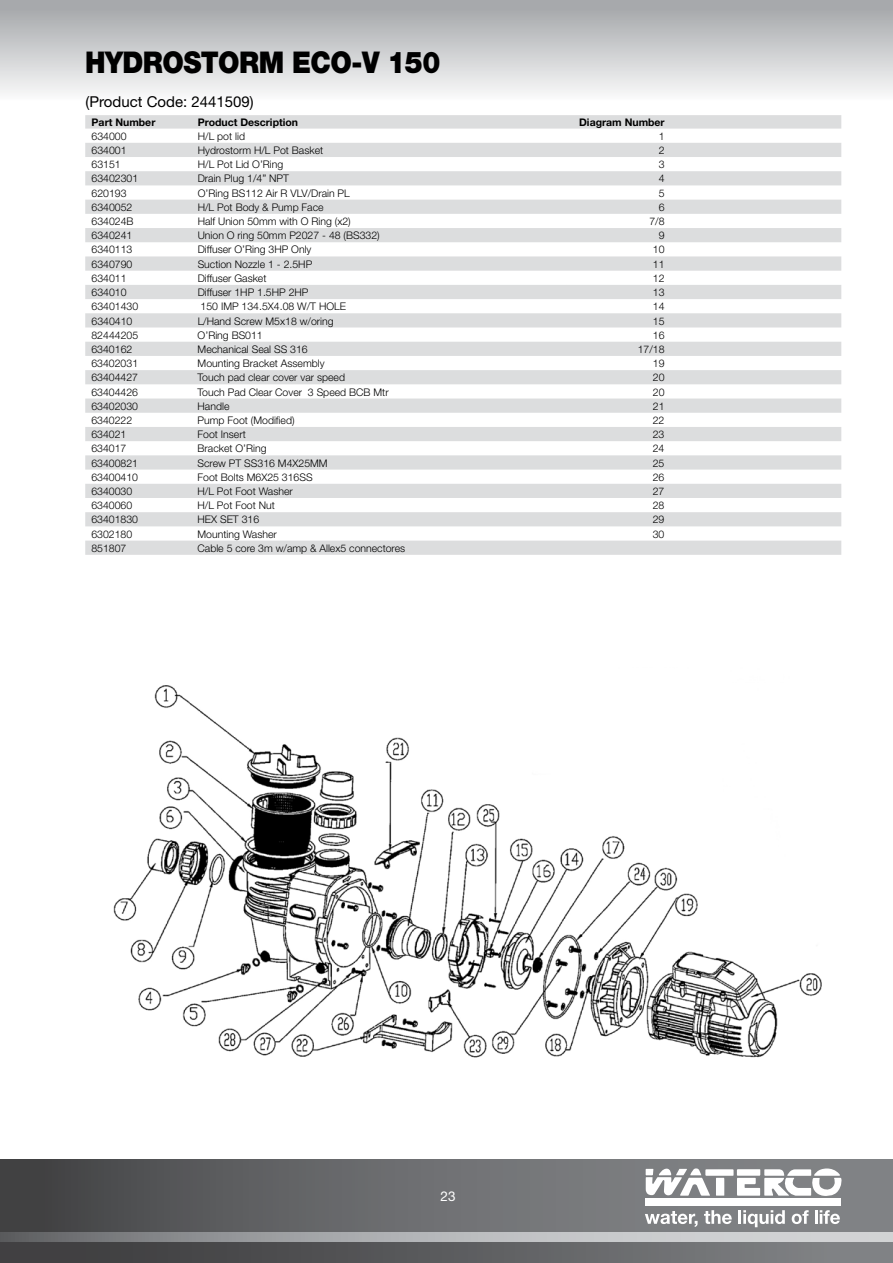
<style>
.page{position:relative;width:893px;height:1263px;background:#fff}
.page>*{position:absolute;margin:0;border:0;box-sizing:border-box;transform-origin:0 0}
.t1{font:900 30px "Helvetica Neue";letter-spacing:-.02em;color:#000;scale:.9 1}
.t2{font:15px "Helvetica Neue LT Std";color:#000}
.t3{font:13.5px "Helvetica Neue LT Std";color:#fff}
.t4{font:300 10.5px "Helvetica Neue";color:#000}
.t5{font:700 10.5px "Helvetica Neue LT Std";color:#000}
</style>
<div class="page">
<div style="left:0;top:0;width:893px;height:107px;background:linear-gradient(to bottom,#a0a2a5,#fff)"></div>
<div style="left:0;top:1160px;width:893px;height:103px;background:linear-gradient(to right,#48494b,#8c8e91)"></div>
<div style="left:0;top:1237px;width:893px;height:26px;background:linear-gradient(to right,#383739,#828487)"></div>
<svg style="left:0;top:1232px;width:893px;height:10px;background:#abadaf"></svg>
<svg style="left:646px;top:1167px;width:205px;height:30px"></svg>
<div style="left:645px;top:1198px;width:196px;height:7px;background:#fff"></div>
<svg style="left:645px;top:1210px;width:206px;height:17px"></svg>
<svg style="left:85px;top:115px;width:756px;height:440px"></svg>
<img style="left:113px;top:685px;width:709px;height:373px">
<h1 class="t1" style="left:85px;top:44px;width:396px">HYDROSTORM ECO-V 150</h1>
<h2 class="t2" style="left:86px;top:92px;width:170px">(Product Code: 2441509)</h2>
<p class="t5" style="left:92px;top:115px;width:65px">Part Number</p>
<p class="t5" style="left:198px;top:115px;width:102px">Product Description</p>
<p class="t5" style="left:579px;top:115px;width:87px">Diagram Number</p>
<p class="t4" style="left:92px;top:130px;width:37px">634000</p>
<p class="t4" style="left:198px;top:130px;width:49px">H/L pot lid</p>
<p class="t4" style="left:659px;top:130px;width:7px">1</p>
<p class="t4" style="left:92px;top:144px;width:37px">634001</p>
<p class="t4" style="left:198px;top:144px;width:127px">Hydrostorm H/L Pot Basket</p>
<p class="t4" style="left:659px;top:144px;width:7px">2</p>
<p class="t4" style="left:92px;top:158px;width:31px">63151</p>
<p class="t4" style="left:198px;top:158px;width:87px">H/L Pot Lid O’Ring</p>
<p class="t4" style="left:659px;top:158px;width:7px">3</p>
<p class="t4" style="left:92px;top:172px;width:48px">63402301</p>
<p class="t4" style="left:198px;top:172px;width:93px">Drain Plug 1/4” NPT</p>
<p class="t4" style="left:659px;top:172px;width:7px">4</p>
<p class="t4" style="left:92px;top:186px;width:37px">620193</p>
<p class="t4" style="left:198px;top:186px;width:154px">O’Ring BS112 Air R VLV/Drain PL</p>
<p class="t4" style="left:659px;top:186px;width:7px">5</p>
<p class="t4" style="left:92px;top:201px;width:42px">6340052</p>
<p class="t4" style="left:198px;top:201px;width:127px">H/L Pot Body &amp; Pump Face</p>
<p class="t4" style="left:659px;top:201px;width:7px">6</p>
<p class="t4" style="left:92px;top:215px;width:44px">634024B</p>
<p class="t4" style="left:198px;top:215px;width:155px">Half Union 50mm with O Ring (x2)</p>
<p class="t4" style="left:649px;top:215px;width:17px">7/8</p>
<p class="t4" style="left:92px;top:229px;width:42px">6340241</p>
<p class="t4" style="left:198px;top:229px;width:184px">Union O ring 50mm P2027 - 48 (BS332)</p>
<p class="t4" style="left:659px;top:229px;width:7px">9</p>
<p class="t4" style="left:92px;top:243px;width:42px">6340113</p>
<p class="t4" style="left:198px;top:243px;width:115px">Diffuser O’Ring 3HP Only</p>
<p class="t4" style="left:653px;top:243px;width:13px">10</p>
<p class="t4" style="left:92px;top:258px;width:42px">6340790</p>
<p class="t4" style="left:198px;top:258px;width:116px">Suction Nozzle 1 - 2.5HP</p>
<p class="t4" style="left:653px;top:258px;width:13px">11</p>
<p class="t4" style="left:92px;top:272px;width:37px">634011</p>
<p class="t4" style="left:198px;top:272px;width:70px">Diffuser Gasket</p>
<p class="t4" style="left:653px;top:272px;width:13px">12</p>
<p class="t4" style="left:92px;top:286px;width:37px">634010</p>
<p class="t4" style="left:198px;top:286px;width:112px">Diffuser 1HP 1.5HP 2HP</p>
<p class="t4" style="left:653px;top:286px;width:13px">13</p>
<p class="t4" style="left:92px;top:300px;width:48px">63401430</p>
<p class="t4" style="left:201px;top:300px;width:147px">150 IMP 134.5X4.08 W/T HOLE</p>
<p class="t4" style="left:653px;top:300px;width:13px">14</p>
<p class="t4" style="left:91px;top:314px;width:42px">6340410</p>
<p class="t4" style="left:198px;top:314px;width:137px">L/Hand Screw M5x18 w/oring</p>
<p class="t4" style="left:653px;top:314px;width:13px">15</p>
<p class="t4" style="left:91px;top:329px;width:48px">82444205</p>
<p class="t4" style="left:198px;top:329px;width:67px">O’Ring BS011</p>
<p class="t4" style="left:653px;top:329px;width:13px">16</p>
<p class="t4" style="left:91px;top:343px;width:42px">6340162</p>
<p class="t4" style="left:198px;top:343px;width:112px">Mechanical Seal SS 316</p>
<p class="t4" style="left:638px;top:343px;width:28px">17/18</p>
<p class="t4" style="left:91px;top:357px;width:48px">63402031</p>
<p class="t4" style="left:198px;top:357px;width:128px">Mounting Bracket Assembly</p>
<p class="t4" style="left:653px;top:357px;width:13px">19</p>
<p class="t4" style="left:91px;top:371px;width:48px">63404427</p>
<p class="t4" style="left:198px;top:371px;width:149px">Touch pad clear cover var speed</p>
<p class="t4" style="left:653px;top:371px;width:13px">20</p>
<p class="t4" style="left:91px;top:385px;width:48px">63404426</p>
<p class="t4" style="left:198px;top:385px;width:193px">Touch Pad Clear Cover 3 Speed BCB Mtr</p>
<p class="t4" style="left:653px;top:385px;width:13px">20</p>
<p class="t4" style="left:91px;top:400px;width:48px">63402030</p>
<p class="t4" style="left:198px;top:400px;width:33px">Handle</p>
<p class="t4" style="left:653px;top:400px;width:13px">21</p>
<p class="t4" style="left:91px;top:414px;width:42px">6340222</p>
<p class="t4" style="left:198px;top:414px;width:99px">Pump Foot (Modified)</p>
<p class="t4" style="left:653px;top:414px;width:13px">22</p>
<p class="t4" style="left:91px;top:428px;width:37px">634021</p>
<p class="t4" style="left:198px;top:428px;width:50px">Foot Insert</p>
<p class="t4" style="left:653px;top:428px;width:13px">23</p>
<p class="t4" style="left:91px;top:442px;width:37px">634017</p>
<p class="t4" style="left:198px;top:442px;width:71px">Bracket O’Ring</p>
<p class="t4" style="left:653px;top:442px;width:13px">24</p>
<p class="t4" style="left:91px;top:456px;width:48px">63400821</p>
<p class="t4" style="left:198px;top:456px;width:132px">Screw PT SS316 M4X25MM</p>
<p class="t4" style="left:653px;top:456px;width:13px">25</p>
<p class="t4" style="left:91px;top:471px;width:48px">63400410</p>
<p class="t4" style="left:198px;top:471px;width:117px">Foot Bolts M6X25 316SS</p>
<p class="t4" style="left:653px;top:471px;width:13px">26</p>
<p class="t4" style="left:91px;top:485px;width:42px">6340030</p>
<p class="t4" style="left:198px;top:485px;width:97px">H/L Pot Foot Washer</p>
<p class="t4" style="left:653px;top:485px;width:13px">27</p>
<p class="t4" style="left:91px;top:499px;width:42px">6340060</p>
<p class="t4" style="left:198px;top:499px;width:79px">H/L Pot Foot Nut</p>
<p class="t4" style="left:653px;top:499px;width:13px">28</p>
<p class="t4" style="left:91px;top:513px;width:48px">63401830</p>
<p class="t4" style="left:198px;top:513px;width:63px">HEX SET 316</p>
<p class="t4" style="left:653px;top:513px;width:13px">29</p>
<p class="t4" style="left:91px;top:527px;width:42px">6302180</p>
<p class="t4" style="left:197px;top:527px;width:81px">Mounting Washer</p>
<p class="t4" style="left:653px;top:527px;width:13px">30</p>
<p class="t4" style="left:91px;top:542px;width:37px">851807</p>
<p class="t4" style="left:197px;top:542px;width:209px">Cable 5 core 3m w/amp &amp; Allex5 connectores</p>
<p class="t3" style="left:440px;top:1188px;width:17px">23</p>
</div>
